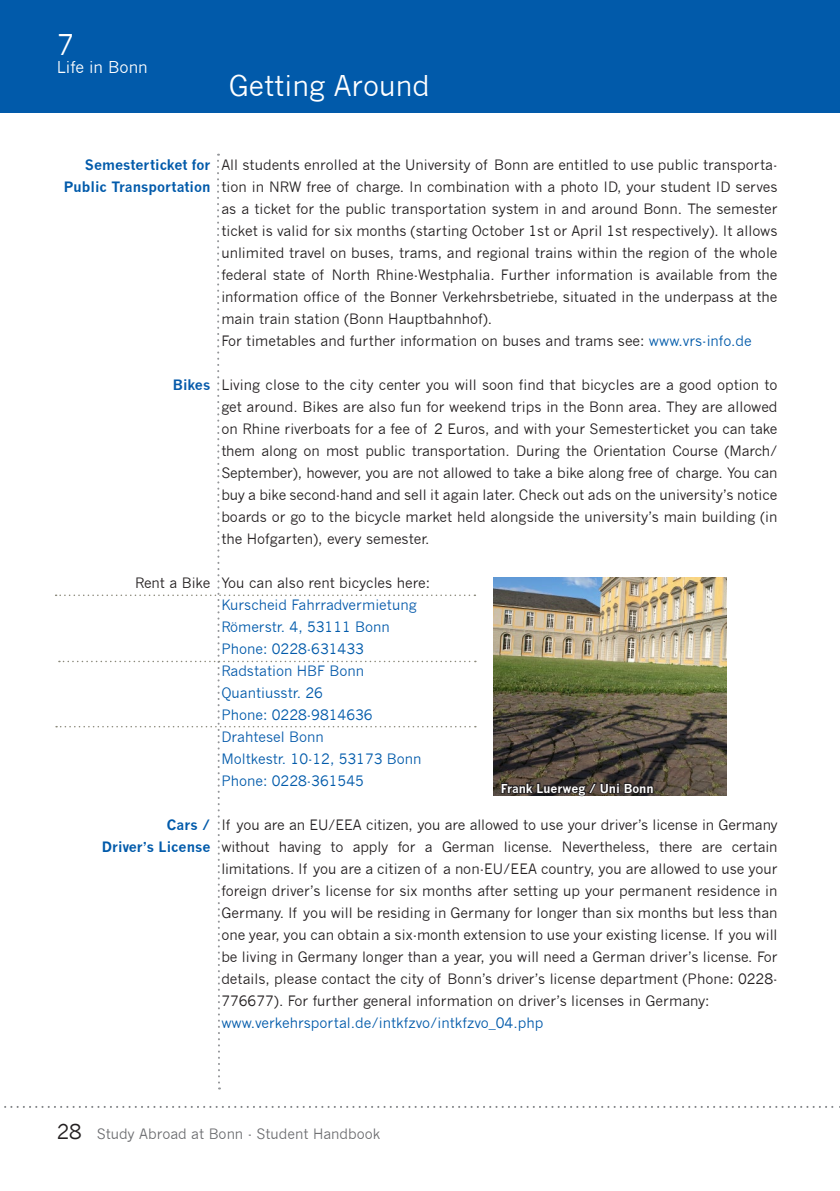
<style>
.page{position:relative;width:840px;height:1191px;background:#fff}
.page>*{position:absolute;margin:0;border:0;box-sizing:border-box;transform-origin:0 0}
.t1{font:28px "News Gothic";color:#fff}
.t2{font:16px "News Gothic";color:#fff}
.t3{font:14px/22px "News Gothic";color:#231f20;text-align:justify}
.t4{font:14px/22px "News Gothic";color:#015aaa}
.t5{font:700 14px/22px "News Gothic";color:#015aaa;text-align:right}
.t6{font:14px "News Gothic";color:#075bab}
.t7{font:14px "News Gothic";color:#6c6d70}
.t8{font:700 14px "News Gothic";color:#075bab}
.t9{font:700 12px "News Gothic";color:#fff}
.s1{color:#015aaa}
.s2{font-size:20px;color:#231f20}
</style>
<div class="page">
<svg style="left:4px;top:1106px;width:836px;height:2px"></svg>
<div style="left:0;top:0;width:839px;height:112px;background:#015aaa"></div>
<img style="left:493px;top:577px;width:233px;height:218px">
<svg style="left:499px;top:781px;width:155px;height:16px;background:#423c38"></svg>
<svg style="left:56px;top:154px;width:419px;height:935px"></svg>
<h1 class="t1" style="left:57px;top:28px;width:19px">7</h1>
<p class="t2" style="left:57px;top:58px;width:92px">Life in Bonn</p>
<h1 class="t1" style="left:228px;top:70px;width:202px">Getting Around</h1>
<p class="t5" style="left:64px;top:154px;width:148px">Semesterticket for<br>Public Transportation</p>
<p class="t8" style="left:173px;top:376px;width:39px">Bikes</p>
<p class="t3" style="left:135px;top:572px;width:77px">Rent a Bike</p>
<p class="t5" style="left:102px;top:814px;width:110px">Cars /<br>Driver’s License</p>
<p class="t3" style="left:221px;top:154px;width:557px;text-align:left">All students enrolled at the University of Bonn are entitled to use public transporta&shy;tion in NRW free of charge. In combination with a photo ID, your student ID serves as a ticket for the public transportation system in and around Bonn. The semester ticket is valid for six months (starting October 1st or April 1st respectively). It allows unlimited travel on buses, trams, and regional trains within the region of the whole federal state of North Rhine-Westphalia. Further information is available from the information office of the Bonner Verkehrsbetriebe, situated in the underpass at the main train station (Bonn Hauptbahnhof).<br>For timetables and further information on buses and trams see: <span class="s1">www.vrs-info.de</span></p>
<p class="t3" style="left:221px;top:374px;width:557px">Living close to the city center you will soon find that bicycles are a good option to get around. Bikes are also fun for weekend trips in the Bonn area. They are allowed on Rhine riverboats for a fee of 2 Euros, and with your Semesterticket you can take them along on most public transportation. During the Orientation Course (March/ September), however, you are not allowed to take a bike along free of charge. You can buy a bike second-hand and sell it again later. Check out ads on the university’s notice boards or go to the bicycle market held alongside the university’s main building (in the Hofgarten), every semester.</p>
<p class="t3" style="left:221px;top:572px;width:210px">You can also rent bicycles here:</p>
<p class="t6" style="left:221px;top:597px;width:197px">Kurscheid Fahrradvermietung</p>
<p class="t4" style="left:221px;top:616px;width:170px">Römerstr. 4, 53111 Bonn<br>Phone: 0228-631433</p>
<p class="t6" style="left:221px;top:663px;width:144px">Radstation HBF Bonn</p>
<p class="t4" style="left:221px;top:682px;width:153px">Quantiusstr. 26<br>Phone: 0228-9814636</p>
<p class="t6" style="left:221px;top:729px;width:104px">Drahtesel Bonn</p>
<p class="t4" style="left:221px;top:748px;width:202px">Moltkestr. 10-12, 53173 Bonn<br>Phone: 0228-361545</p>
<p class="t3" style="left:221px;top:814px;width:557px">If you are an EU/EEA citizen, you are allowed to use your driver’s license in Germany without having to apply for a German license. Nevertheless, there are certain limitations. If you are a citizen of a non-EU/EEA country, you are allowed to use your foreign driver’s license for six months after setting up your permanent residence in Germany. If you will be residing in Germany for longer than six months but less than one year, you can obtain a six-month extension to use your existing license. If you will be living in Germany longer than a year, you will need a German driver’s license. For details, please contact the city of Bonn’s driver’s license department (Phone: 0228- 776677). For further general information on driver’s licenses in Germany:</p>
<p class="t4" style="left:221px;top:1012px;width:323px">www.verkehrsportal.de/intkfzvo/intkfzvo_04.php</p>
<p class="t9" style="left:500px;top:781px;width:154px">Frank Luerweg / Uni Bonn</p>
<p class="t7" style="left:57px;top:1125px;width:325px"><span class="s2">28</span> Study Abroad at Bonn - Student Handbook</p>
</div>
